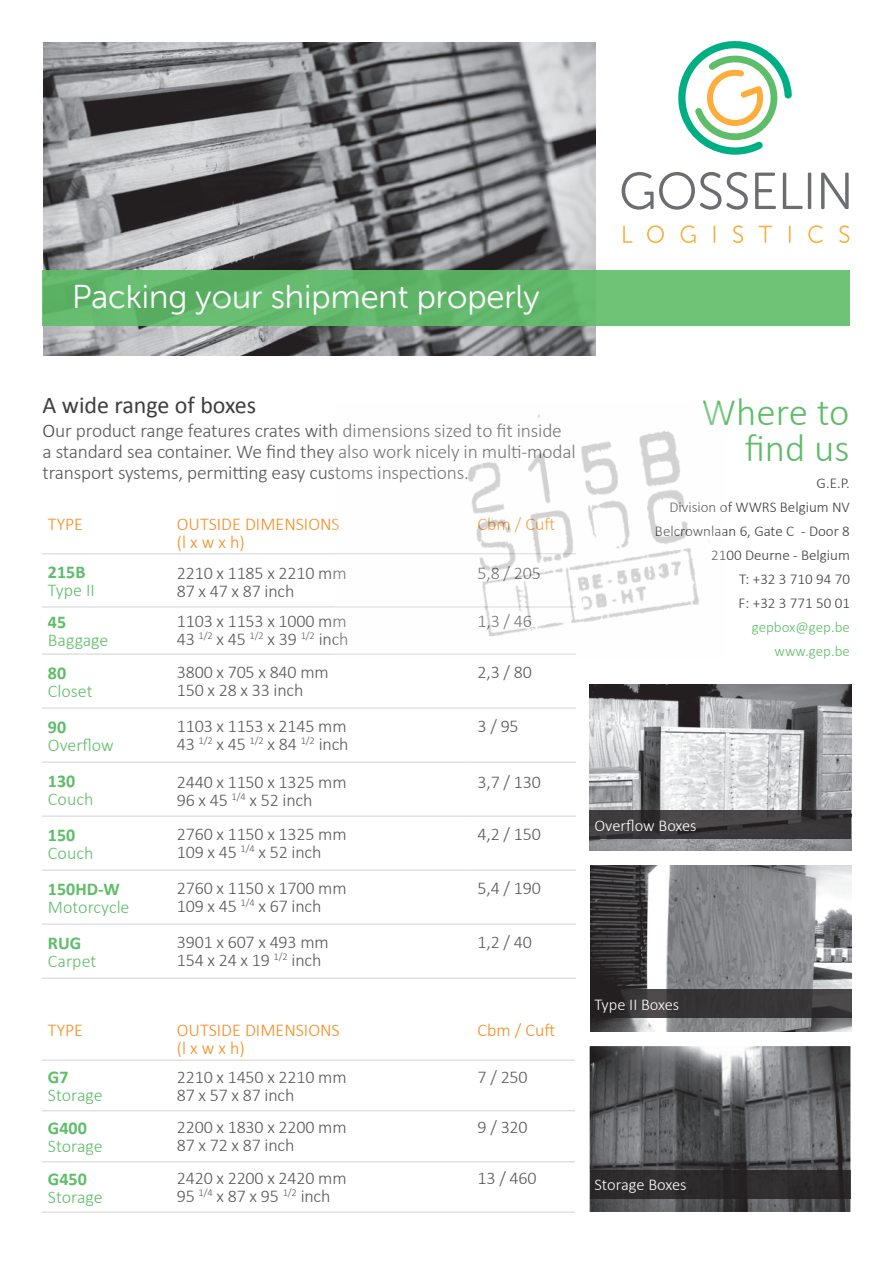
<style>
.page{position:relative;width:893px;height:1263px;background:#fff}
.page>*{position:absolute;margin:0;border:0;box-sizing:border-box;transform-origin:0 0}
.t1{font:300 39px "Calibri";color:#5ebd68}
.t2{font:33px "Museo Sans W01 Rounded 300";color:#fff}
.Heading{font:24px "Calibri";color:#3e3e3f}
.Heading-2{font:300 19.5px/21px "Calibri";letter-spacing:-.01em;color:#57585a}
.Body{font:300 18px/18px "Calibri";letter-spacing:-.01em;color:#57585a}
.t3{font:300 18px/18px "Calibri";color:#5ebd68}
.t4{font:300 18px/18px "Calibri";color:#f68b1f}
.t5{font:700 18px "Calibri";color:#5ebd68}
.t6{font:300 16.5px "Calibri";color:#fff}
.sidebar{font:300 15px "Calibri";color:#3e3e3f}
.t7{font:300 15px "Calibri";color:#5ebd68}
.s1{color:#3e3e3f}
.s2{font-weight:700}
</style>
<div class="page">
<img style="left:591px;top:865px;width:260px;height:166px">
<img style="left:590px;top:685px;width:261px;height:165px">
<hr style="left:42px;top:607px;width:129px;height:1px;background:#d1d2d4">
<hr style="left:171px;top:607px;width:301px;height:1px;background:#d1d2d4">
<hr style="left:42px;top:553px;width:129px;height:1px;background:#d1d2d4">
<hr style="left:171px;top:553px;width:301px;height:1px;background:#d1d2d4">
<hr style="left:42px;top:654px;width:129px;height:1px;background:#d1d2d4">
<hr style="left:171px;top:654px;width:301px;height:1px;background:#d1d2d4">
<hr style="left:42px;top:708px;width:129px;height:1px;background:#d1d2d4">
<hr style="left:171px;top:708px;width:301px;height:1px;background:#d1d2d4">
<hr style="left:472px;top:708px;width:104px;height:1px;background:#d1d2d4">
<hr style="left:42px;top:762px;width:129px;height:1px;background:#d1d2d4">
<hr style="left:171px;top:762px;width:301px;height:1px;background:#d1d2d4">
<hr style="left:472px;top:762px;width:104px;height:1px;background:#d1d2d4">
<hr style="left:42px;top:816px;width:129px;height:1px;background:#d1d2d4">
<hr style="left:171px;top:816px;width:301px;height:1px;background:#d1d2d4">
<hr style="left:472px;top:816px;width:104px;height:1px;background:#d1d2d4">
<hr style="left:42px;top:870px;width:129px;height:1px;background:#d1d2d4">
<hr style="left:171px;top:870px;width:301px;height:1px;background:#d1d2d4">
<hr style="left:472px;top:870px;width:104px;height:1px;background:#d1d2d4">
<hr style="left:42px;top:924px;width:129px;height:1px;background:#d1d2d4">
<hr style="left:171px;top:924px;width:301px;height:1px;background:#d1d2d4">
<hr style="left:472px;top:924px;width:104px;height:1px;background:#d1d2d4">
<hr style="left:42px;top:978px;width:129px;height:1px;background:#d1d2d4">
<hr style="left:171px;top:978px;width:301px;height:1px;background:#d1d2d4">
<hr style="left:472px;top:978px;width:104px;height:1px;background:#d1d2d4">
<hr style="left:42px;top:1110px;width:129px;height:1px;background:#d1d2d4">
<hr style="left:171px;top:1110px;width:301px;height:1px;background:#d1d2d4">
<hr style="left:472px;top:1110px;width:103px;height:1px;background:#d1d2d4">
<hr style="left:42px;top:1161px;width:129px;height:1px;background:#d1d2d4">
<hr style="left:171px;top:1161px;width:301px;height:1px;background:#d1d2d4">
<hr style="left:472px;top:1161px;width:103px;height:1px;background:#d1d2d4">
<hr style="left:42px;top:1212px;width:129px;height:1px;background:#d1d2d4">
<hr style="left:171px;top:1212px;width:301px;height:1px;background:#d1d2d4">
<hr style="left:472px;top:1212px;width:103px;height:1px;background:#d1d2d4">
<hr style="left:42px;top:1060px;width:129px;height:1px;background:#d1d2d4">
<hr style="left:171px;top:1060px;width:301px;height:1px;background:#d1d2d4">
<hr style="left:472px;top:1060px;width:103px;height:1px;background:#d1d2d4">
<img style="left:590px;top:1046px;width:260px;height:166px">
<div style="left:590px;top:1170px;width:261px;height:28px;background:#2e2b2c"></div>
<svg style="left:589px;top:811px;width:262px;height:28px;background:#3d3a3b"></svg>
<svg style="left:591px;top:990px;width:260px;height:28px;background:#383536"></svg>
<img style="left:334px;top:414px;width:376px;height:241px">
<img style="left:43px;top:43px;width:552px;height:312px">
<svg style="left:678px;top:41px;width:114px;height:114px"></svg>
<svg style="left:623px;top:226px;width:9px;height:17px"></svg>
<svg style="left:647px;top:225px;width:17px;height:18px"></svg>
<svg style="left:681px;top:225px;width:15px;height:18px"></svg>
<svg style="left:714px;top:226px;width:1px;height:17px"></svg>
<svg style="left:733px;top:225px;width:10px;height:18px"></svg>
<svg style="left:759px;top:226px;width:13px;height:17px"></svg>
<svg style="left:789px;top:226px;width:1px;height:17px"></svg>
<svg style="left:808px;top:225px;width:15px;height:18px"></svg>
<svg style="left:839px;top:225px;width:10px;height:18px"></svg>
<svg style="left:622px;top:172px;width:126px;height:38px"></svg>
<svg style="left:755px;top:173px;width:21px;height:36px"></svg>
<svg style="left:783px;top:173px;width:20px;height:36px"></svg>
<hr style="left:808px;top:173px;width:3px;height:36px;background:#6c6d70">
<svg style="left:821px;top:173px;width:28px;height:36px"></svg>
<div style="left:43px;top:270px;width:807px;height:55px;background:linear-gradient(to right,#5cb165,#6ec377)"></div>
<p class="t2" style="left:72px;top:278px;width:469px">Packing your shipment properly</p>
<p class="Heading" style="left:43px;top:390px;width:215px">A wide range of boxes</p>
<p class="Heading-2" style="left:43px;top:420px;width:535px"><span class="s1">O</span>ur product range features crates with dimensions sized to fit inside a standard sea container. We find they also work nicely in multi-modal transport systems, permitting easy customs inspections.</p>
<p class="t4" style="left:48px;top:514px;width:37px">TYPE</p>
<p class="t4" style="left:177px;top:514px;width:164px">OUTSIDE DIMENSIONS (l x w x h)</p>
<p class="t4" style="left:478px;top:514px;width:79px">Cbm / Cuft</p>
<p class="t3" style="left:48px;top:562px;width:48px"><span class="s2">215B<br></span>Type II</p>
<p class="Body" style="left:177px;top:563px;width:171px">2210 x 1185 x 2210 mm<br>87 x 47 x 87 inch</p>
<p class="Body" style="left:478px;top:563px;width:65px">5,8 / 205</p>
<p class="t3" style="left:48px;top:612px;width:62px"><span class="s2">45<br></span>Baggage</p>
<p class="Body" style="left:177px;top:611px;width:173px">1103 x 1153 x 1000 mm<br>43 <sup>1/2</sup> x 45 <sup>1/2</sup> x 39 <sup>1/2</sup> inch</p>
<p class="Body" style="left:478px;top:611px;width:56px">1,3 / 46</p>
<p class="t3" style="left:48px;top:663px;width:46px"><span class="s2">80<br></span>Closet</p>
<p class="Body" style="left:177px;top:662px;width:153px">3800 x 705 x 840 mm<br>150 x 28 x 33 inch</p>
<p class="Body" style="left:478px;top:662px;width:56px">2,3 / 80</p>
<p class="t3" style="left:48px;top:717px;width:67px"><span class="s2">90<br></span>Overflow</p>
<p class="Body" style="left:177px;top:716px;width:173px">1103 x 1153 x 2145 mm<br>43 <sup>1/2</sup> x 45 <sup>1/2</sup> x 84 <sup>1/2</sup> inch</p>
<p class="Body" style="left:478px;top:716px;width:43px">3 / 95</p>
<p class="t3" style="left:48px;top:771px;width:47px"><span class="s2">130<br></span>Couch</p>
<p class="Body" style="left:177px;top:772px;width:171px">2440 x 1150 x 1325 mm<br>96 x 45 <sup>1/4</sup> x 52 inch</p>
<p class="Body" style="left:478px;top:772px;width:65px">3,7 / 130</p>
<p class="t5" style="left:48px;top:823px;width:29px">150</p>
<p class="t3" style="left:48px;top:843px;width:47px">Couch</p>
<p class="Body" style="left:177px;top:824px;width:171px">2760 x 1150 x 1325 mm<br>109 x 45 <sup>1/4</sup> x 52 inch</p>
<p class="Body" style="left:478px;top:824px;width:65px">4,2 / 150</p>
<p class="t3" style="left:48px;top:879px;width:83px"><span class="s2">150HD-W<br></span>Motorcycle</p>
<p class="Body" style="left:177px;top:878px;width:171px">2760 x 1150 x 1700 mm<br>109 x 45 <sup>1/4</sup> x 67 inch</p>
<p class="Body" style="left:478px;top:878px;width:65px">5,4 / 190</p>
<p class="t3" style="left:48px;top:933px;width:50px"><span class="s2">RUG<br></span>Carpet</p>
<p class="Body" style="left:177px;top:932px;width:153px">3901 x 607 x 493 mm<br>154 x 24 x 19 <sup>1/2</sup> inch</p>
<p class="Body" style="left:478px;top:932px;width:56px">1,2 / 40</p>
<p class="t4" style="left:48px;top:1020px;width:37px">TYPE</p>
<p class="t4" style="left:177px;top:1020px;width:164px">OUTSIDE DIMENSIONS (l x w x h)</p>
<p class="t4" style="left:478px;top:1020px;width:79px">Cbm / Cuft</p>
<p class="t3" style="left:48px;top:1067px;width:56px"><span class="s2">G7<br></span>Storage</p>
<p class="Body" style="left:177px;top:1067px;width:171px">2210 x 1450 x 2210 mm<br>87 x 57 x 87 inch</p>
<p class="Body" style="left:478px;top:1067px;width:52px">7 / 250</p>
<p class="t3" style="left:48px;top:1118px;width:56px"><span class="s2">G400<br></span>Storage</p>
<p class="Body" style="left:177px;top:1117px;width:171px">2200 x 1830 x 2200 mm<br>87 x 72 x 87 inch</p>
<p class="Body" style="left:478px;top:1117px;width:52px">9 / 320</p>
<p class="t3" style="left:48px;top:1169px;width:56px"><span class="s2">G450<br></span>Storage</p>
<p class="Body" style="left:177px;top:1168px;width:171px">2420 x 2200 x 2420 mm<br>95 <sup>1/4</sup> x 87 x 95 <sup>1/2</sup> inch</p>
<p class="Body" style="left:478px;top:1168px;width:61px">13 / 460</p>
<p class="t1" style="left:702px;top:388px;width:149px">Where to</p>
<p class="t1" style="left:745px;top:424px;width:106px">find us</p>
<p class="sidebar" style="left:817px;top:474px;width:35px">G.E.P.</p>
<p class="sidebar" style="left:669px;top:498px;width:182px">Division of WWRS Belgium NV</p>
<p class="sidebar" style="left:655px;top:522px;width:196px">Belcrownlaan 6, Gate C - Door 8</p>
<p class="sidebar" style="left:711px;top:546px;width:140px">2100 Deurne - Belgium</p>
<p class="sidebar" style="left:739px;top:570px;width:112px">T: +32 3 710 94 70</p>
<p class="sidebar" style="left:739px;top:594px;width:113px">F: +32 3 771 50 01</p>
<p class="t7" style="left:752px;top:618px;width:100px">gepbox@gep.be</p>
<p class="t7" style="left:775px;top:642px;width:77px">www.gep.be</p>
<p class="t6" style="left:594px;top:815px;width:104px">Overflow Boxes</p>
<p class="t6" style="left:594px;top:994px;width:86px">Type II Boxes</p>
<p class="t6" style="left:594px;top:1174px;width:94px">Storage Boxes</p>
</div>
